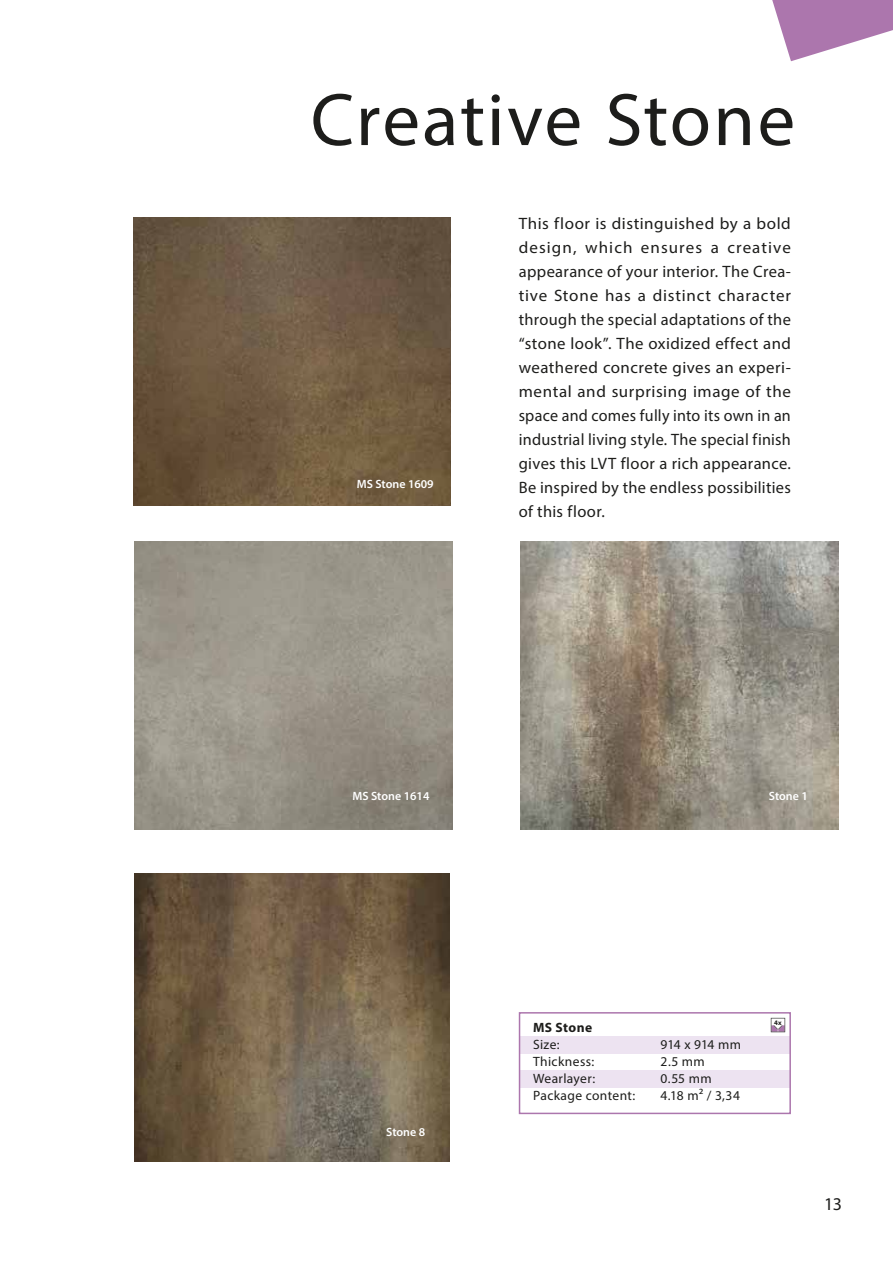
<style>
.page{position:relative;width:893px;height:1263px;background:#fff}
.page>*{position:absolute;margin:0;border:0;box-sizing:border-box;transform-origin:0 0}
.t1{font:75px "Myriad Pro";letter-spacing:.025em;color:#1d1d1b}
.t2{font:18px "Myriad Pro";color:#1d1d1b}
.t3{font:16.5px/24px "Myriad Pro";letter-spacing:.02em;color:#1d1d1b;text-align:justify}
.t4{font:13.5px "Myriad Pro";letter-spacing:.025em;color:#1d1d1b}
.t5{font:700 13.5px "Myriad Pro";letter-spacing:.035em;color:#1d1d1b}
.t6{font:600 12px "Myriad Pro";color:#fff}
.t7{font:700 6.9px "Myriad Pro";color:#1d1d1b}
</style>
<div class="page">
<img style="left:133px;top:217px;width:318px;height:288px">
<img style="left:135px;top:541px;width:317px;height:288px">
<svg style="left:772px;top:0;width:121px;height:61px"></svg>
<img style="left:520px;top:541px;width:319px;height:288px">
<img style="left:135px;top:874px;width:314px;height:288px">
<div style="left:520px;top:1036px;width:269px;height:17px;background:#ede3f1"></div>
<div style="left:520px;top:1070px;width:269px;height:17px;background:#ede3f1"></div>
<svg style="left:771px;top:1018px;width:14px;height:14px"></svg>
<div style="left:519px;top:1012px;width:272px;height:102px;border:2px solid #ac76ad"></div>
<h1 class="t1" style="left:311px;top:74px;width:486px">Creative Stone</h1>
<p class="t6" style="left:357px;top:476px;width:78px">MS Stone 1609</p>
<p class="t3" style="left:519px;top:211px;width:274px">This floor is distinguished by a bold design, which ensures a creative appearance of your interior. The Crea&shy;tive Stone has a distinct character through the special adaptations of the “stone look”. The oxidized effect and weathered concrete gives an experi&shy;mental and surprising image of the space and comes fully into its own in an industrial living style. The special finish gives this LVT floor a rich appearance.<br>Be inspired by the endless possibilities of this floor.</p>
<p class="t6" style="left:352px;top:788px;width:78px">MS Stone 1614</p>
<p class="t6" style="left:769px;top:788px;width:41px">Stone 1</p>
<p class="t6" style="left:386px;top:1124px;width:41px">Stone 8</p>
<p class="t5" style="left:533px;top:1019px;width:61px">MS Stone</p>
<p class="t4" style="left:533px;top:1036px;width:28px">Size:</p>
<p class="t4" style="left:661px;top:1036px;width:82px">914 x 914 mm</p>
<p class="t4" style="left:533px;top:1053px;width:63px">Thickness:</p>
<p class="t4" style="left:661px;top:1053px;width:46px">2.5 mm</p>
<p class="t4" style="left:533px;top:1070px;width:64px">Wearlayer:</p>
<p class="t4" style="left:661px;top:1070px;width:52px">0.55 mm</p>
<p class="t4" style="left:533px;top:1087px;width:104px">Package content:</p>
<p class="t4" style="left:661px;top:1087px;width:81px">4.18 m² / 3,34</p>
<p class="t7" style="left:774px;top:1018px;width:9px">4x</p>
<p class="t2" style="left:824px;top:1193px;width:19px">13</p>
</div>
